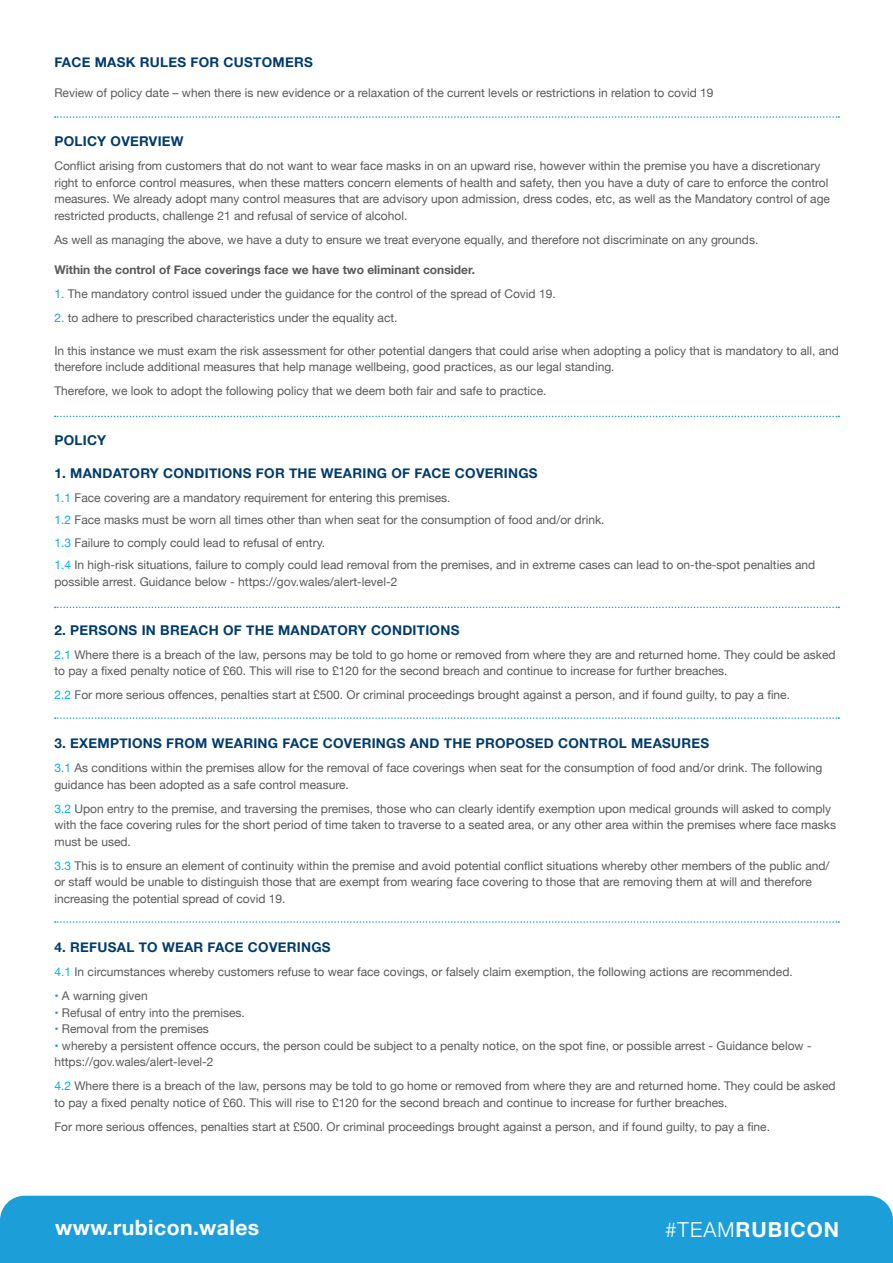
<style>
.page{position:relative;width:893px;height:1263px;background:#fff}
.page>*{position:absolute;margin:0;border:0;box-sizing:border-box;transform-origin:0 0}
.t1{font:700 21.15px "Helvetica Neue";letter-spacing:.02em;color:#fff}
.t2{font:700 20.7px "Helvetica Neue";letter-spacing:.05em;color:#fff}
.t3{font:700 13.5px "Helvetica Neue";letter-spacing:.02em;color:#003b6e}
.t4{font:12px/16.5px "Helvetica Neue";color:#59595c}
.t5{font:700 12px "Helvetica Neue";color:#59595c}
.s1{color:#1b9dd8}
.s2{color:#00aeef}
.s3{font-weight:300}
</style>
<div class="page">
<div style="left:0;top:1196px;width:893px;height:67px;background:#1c9ed9"></div>
<svg style="left:55px;top:116px;width:784px;height:2px"></svg>
<svg style="left:55px;top:416px;width:784px;height:1px"></svg>
<svg style="left:55px;top:607px;width:784px;height:1px"></svg>
<svg style="left:55px;top:717px;width:784px;height:2px"></svg>
<svg style="left:55px;top:921px;width:784px;height:2px"></svg>
<p class="t3" style="left:54px;top:52px;width:260px">FACE MASK RULES FOR CUSTOMERS</p>
<p class="t4" style="left:54px;top:85px;width:661px">Review of policy date – when there is new evidence or a relaxation of the current levels or restrictions in relation to covid 19</p>
<p class="t3" style="left:54px;top:131px;width:131px">POLICY OVERVIEW</p>
<p class="t4" style="left:54px;top:159px;width:777px">Conflict arising from customers that do not want to wear face masks in on an upward rise, however within the premise you have a discretionary right to enforce control measures, when these matters concern elements of health and safety, then you have a duty of care to enforce the control measures. We already adopt many control measures that are advisory upon admission, dress codes, etc, as well as the Mandatory control of age restricted products, challenge 21 and refusal of service of alcohol.</p>
<p class="t4" style="left:54px;top:232px;width:705px">As well as managing the above, we have a duty to ensure we treat everyone equally, and therefore not discriminate on any grounds.</p>
<p class="t5" style="left:54px;top:260px;width:422px">Within the control of Face coverings face we have two eliminant consider.</p>
<p class="t4" style="left:54px;top:286px;width:503px"><span class="s1">1.</span> The mandatory control issued under the guidance for the control of the spread of Covid 19.</p>
<p class="t4" style="left:54px;top:310px;width:345px"><span class="s1">2.</span> to adhere to prescribed characteristics under the equality act.</p>
<p class="t4" style="left:54px;top:343px;width:786px">In this instance we must exam the risk assessment for other potential dangers that could arise when adopting a policy that is mandatory to all, and therefore include additional measures that help manage wellbeing, good practices, as our legal standing.</p>
<p class="t4" style="left:54px;top:384px;width:494px">Therefore, we look to adopt the following policy that we deem both fair and safe to practice.</p>
<p class="t3" style="left:54px;top:429px;width:53px">POLICY</p>
<p class="t3" style="left:54px;top:462px;width:485px">1. MANDATORY CONDITIONS FOR THE WEARING OF FACE COVERINGS</p>
<p class="t4" style="left:54px;top:490px;width:398px"><span class="s2">1.1</span> Face covering are a mandatory requirement for entering this premises.</p>
<p class="t4" style="left:54px;top:512px;width:552px"><span class="s2">1.2</span> Face masks must be worn all times other than when seat for the consumption of food and/or drink.</p>
<p class="t4" style="left:54px;top:535px;width:272px"><span class="s2">1.3</span> Failure to comply could lead to refusal of entry.</p>
<p class="t4" style="left:54px;top:557px;width:762px"><span class="s2">1.4</span> In high-risk situations, failure to comply could lead removal from the premises, and in extreme cases can lead to on-the-spot penalties and possible arrest. Guidance below - https://gov.wales/alert-level-2</p>
<p class="t3" style="left:54px;top:619px;width:407px">2. PERSONS IN BREACH OF THE MANDATORY CONDITIONS</p>
<p class="t4" style="left:54px;top:647px;width:783px"><span class="s2">2.1</span> Where there is a breach of the law, persons may be told to go home or removed from where they are and returned home. They could be asked to pay a fixed penalty notice of £60. This will rise to £120 for the second breach and continue to increase for further breaches.</p>
<p class="t4" style="left:54px;top:687px;width:737px"><span class="s2">2.2</span> For more serious offences, penalties start at £500. Or criminal proceedings brought against a person, and if found guilty, to pay a fine.</p>
<p class="t3" style="left:54px;top:733px;width:656px">3. EXEMPTIONS FROM WEARING FACE COVERINGS AND THE PROPOSED CONTROL MEASURES</p>
<p class="t4" style="left:54px;top:760px;width:769px"><span class="s2">3.1</span> As conditions within the premises allow for the removal of face coverings when seat for the consumption of food and/or drink. The following guidance has been adopted as a safe control measure.</p>
<p class="t4" style="left:54px;top:801px;width:783px"><span class="s2">3.2</span> Upon entry to the premise, and traversing the premises, those who can clearly identify exemption upon medical grounds will asked to comply with the face covering rules for the short period of time taken to traverse to a seated area, or any other area within the premises where face masks must be used.</p>
<p class="t4" style="left:54px;top:858px;width:777px"><span class="s2">3.3</span> This is to ensure an element of continuity within the premise and avoid potential conflict situations whereby other members of the public and/ or staff would be unable to distinguish those that are exempt from wearing face covering to those that are removing them at will and therefore increasing the potential spread of covid 19.</p>
<p class="t3" style="left:54px;top:937px;width:278px">4. REFUSAL TO WEAR FACE COVERINGS</p>
<p class="t4" style="left:54px;top:964px;width:740px"><span class="s2">4.1</span> In circumstances whereby customers refuse to wear face covings, or falsely claim exemption, the following actions are recommended.</p>
<p class="t4" style="left:54px;top:988px;width:95px"><span class="s1">•</span> A warning given</p>
<p class="t4" style="left:54px;top:1005px;width:192px"><span class="s1">•</span> Refusal of entry into the premises.</p>
<p class="t4" style="left:54px;top:1021px;width:156px"><span class="s1">•</span> Removal from the premises</p>
<p class="t4" style="left:54px;top:1038px;width:759px"><span class="s1">•</span> whereby a persistent offence occurs, the person could be subject to a penalty notice, on the spot fine, or possible arrest - Guidance below - https://gov.wales/alert-level-2</p>
<p class="t4" style="left:54px;top:1078px;width:783px"><span class="s2">4.2</span> Where there is a breach of the law, persons may be told to go home or removed from where they are and returned home. They could be asked to pay a fixed penalty notice of £60. This will rise to £120 for the second breach and continue to increase for further breaches.</p>
<p class="t4" style="left:54px;top:1119px;width:717px">For more serious offences, penalties start at £500. Or criminal proceedings brought against a person, and if found guilty, to pay a fine.</p>
<p class="t1" style="left:55px;top:1211px;width:206px">www.rubicon.wales</p>
<p class="t2" style="left:665px;top:1213px;width:176px"><span class="s3">#TEAM</span>RUBICON</p>
</div>
